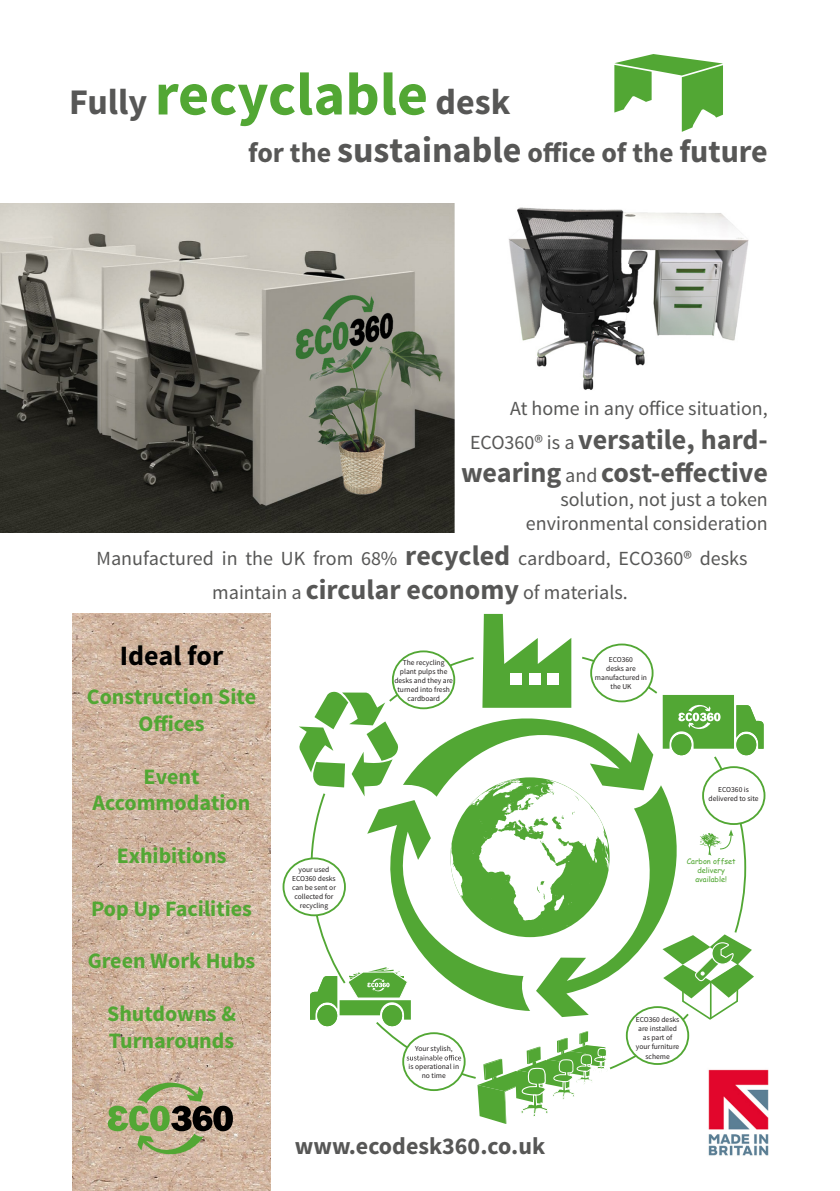
<style>
.page{position:relative;width:840px;height:1191px;background:#fff}
.page>*{position:absolute;margin:0;border:0;box-sizing:border-box;transform-origin:0 0}
.t1{font:700 60px "Source Sans Pro";color:#52a734}
.t2{font:700 28px/33.6px "Source Sans Pro";color:#575756;text-align:center}
.t3{font:700 28px "Source Sans Pro";color:#000}
.t4{font:700 24px "Source Sans Pro";color:#575756}
.t5{font:700 22px/26.4px "Source Sans Pro";color:#52a734;text-align:center}
.t6{font:20px/24px "Source Sans Pro";color:#575756;text-align:right}
.t7{font:7.6px/9px "Source Sans Pro";color:#231f20;text-align:center}
.t8{font:7.4px/9px "Comic Sans MS";color:#52a734;text-align:center}
.s1{font-size:36px;color:#575756}
.s2{font-size:36px}
.s3{font-size:32px}
.s4{font-weight:400;font-size:20px}
.s5{font-weight:700;font-size:28px}
</style>
<div class="page">
<img style="left:508px;top:207px;width:241px;height:183px">
<img style="left:708px;top:1069px;width:61px;height:87px">
<svg style="left:614px;top:54px;width:108px;height:78px"></svg>
<img style="left:72px;top:614px;width:198px;height:577px">
<svg style="left:108px;top:1081px;width:125px;height:74px;background:#a19f7a"></svg>
<img style="left:0;top:203px;width:454px;height:330px">
<svg style="left:283px;top:858px;width:62px;height:57px"></svg>
<svg style="left:298px;top:614px;width:465px;height:510px"></svg>
<h1 class="t1" style="left:69px;top:56px;width:442px"><span class="s1">Fully</span> recyclable <span class="s1">desk</span></h1>
<h2 class="t2" style="left:248px;top:137px;width:521px">for the <span class="s2">sustainable</span> office of the <span class="s3">future</span></h2>
<h3 class="t6" style="left:510px;top:397px;width:259px">At home in any office situation,</h3>
<h2 class="t2" style="left:460px;top:423px;width:308px"><span class="s4">ECO360® is a</span> versatile, hard&shy;wearing <span class="s4">and</span> cost-effective</h2>
<h3 class="t6" style="left:525px;top:488px;width:243px">solution, not just a token environmental consideration</h3>
<h3 class="t6" style="left:96px;top:542px;width:652px;line-height:33.6px;text-align:center">Manufactured in the UK from 68% <span class="s5">recycled</span> cardboard, ECO360® desks maintain a <span class="s5">circular economy</span> of materials.</h3>
<h2 class="t3" style="left:120px;top:637px;width:105px">Ideal for</h2>
<h3 class="t5" style="left:87px;top:684px;width:170px">Construction Site<br>Offices</h3>
<h3 class="t5" style="left:93px;top:764px;width:159px">Event<br>Accommodation</h3>
<h3 class="t5" style="left:117px;top:843px;width:111px">Exhibitions</h3>
<h3 class="t5" style="left:91px;top:896px;width:162px">Pop Up Facilities</h3>
<h3 class="t5" style="left:88px;top:948px;width:169px">Green Work Hubs</h3>
<h3 class="t5" style="left:107px;top:1001px;width:130px;text-align:left">Shutdowns &amp;<br>Turnarounds</h3>
<p class="t7" style="left:394px;top:658px;width:60px">The recycling plant pulps the desks and they are turned into fresh cardboard</p>
<p class="t7" style="left:292px;top:865px;width:45px">your used<br>ECO360 desks can be sent or collected for recycling</p>
<p class="t7" style="left:415px;top:1044px;width:39px">Your stylish,</p>
<p class="t7" style="left:408px;top:1062px;width:52px">is operational in no time</p>
<h3 class="t4" style="left:294px;top:1130px;width:252px">www.ecodesk360.co.uk</h3>
<p class="t7" style="left:594px;top:655px;width:54px">ECO360<br>desks are manufactured in the UK</p>
<p class="t7" style="left:708px;top:784px;width:52px">ECO360 is delivered to site</p>
<p class="t8" style="left:686px;top:856px;width:50px">Carbon offset delivery available!</p>
<p class="t7" style="left:635px;top:1015px;width:45px">ECO360 desks are installed as part of your furniture scheme</p>
</div>
